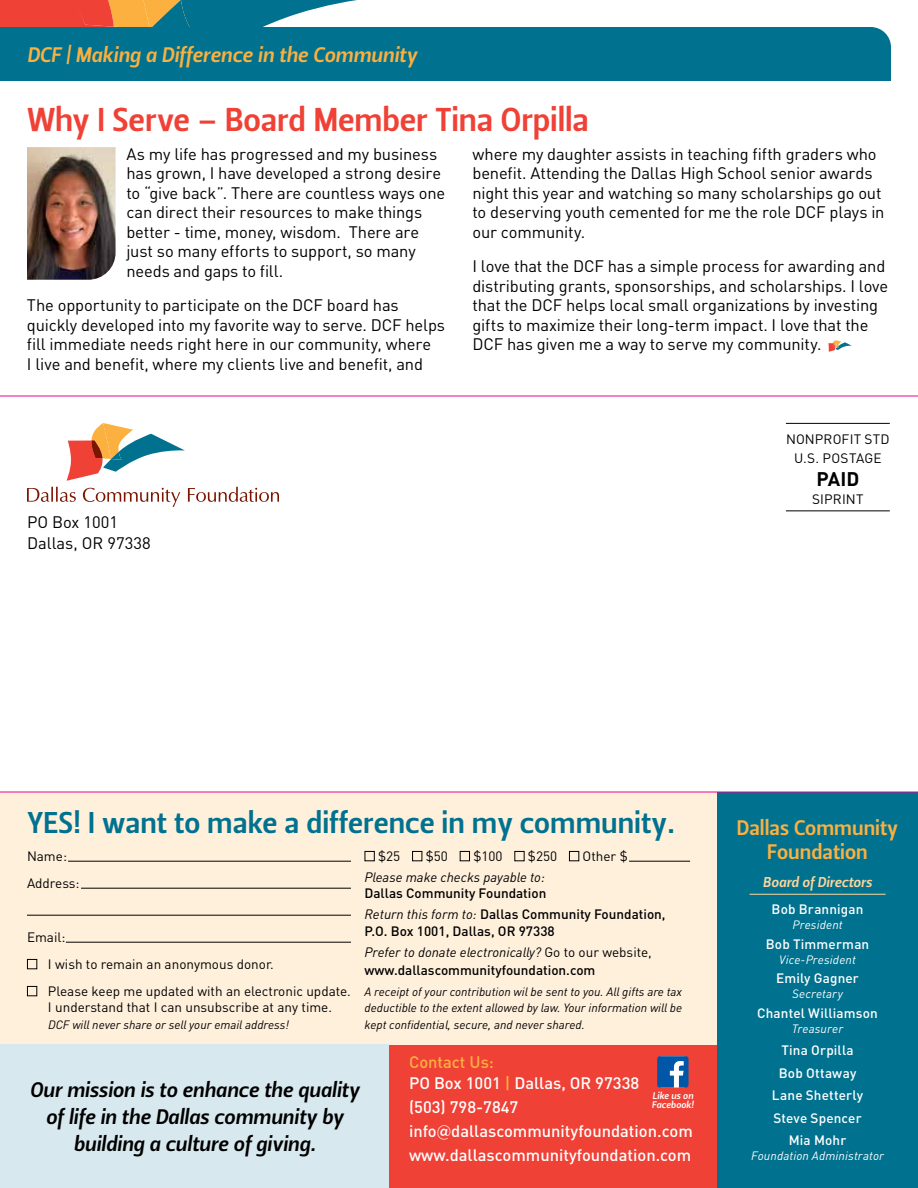
<style>
.page{position:relative;width:918px;height:1188px;background:#fff}
.page>*{position:absolute;margin:0;border:0;box-sizing:border-box;transform-origin:0 0}
.t1{font:33px "Leitura Sans Grot 3";letter-spacing:-.005em;color:#ef4136}
.t2{font:30px "Leitura Sans Grot 3";color:#00728f}
.t3{font:21px/27px "Leitura Sans Italic 3";color:#000;text-align:center}
.t4{font:21px "Leitura Sans Italic 3";color:#fbb040}
.t5{font:21px/24px "Leitura Sans Grot 3";color:#fbb040;text-align:center}
.t6{font:700 19.5px "DINOT";color:#000}
.t7{font:16.5px/19.5px "DINOT";letter-spacing:-.01em;color:#000}
.t8{font:500 16.5px/24px "DINOT";color:#fff}
.t9{font:14.25px "Leitura Sans Italic 3";letter-spacing:.005em;color:#ffd59c}
.t10{font:13.5px/19.5px "DINOT";color:#000;text-align:center}
.t11{font:italic 13.5px/21px "DINOT";color:#000}
.t12{font:500 13.5px/22.5px "DINOT";letter-spacing:.01em;color:#fff;text-align:center}
.t13{font:500 13.5px/21px "DINOT";color:#000}
.t14{font:italic 12px/16.5px "DINOT";color:#000;text-align:justify}
.t15{font:italic 12px "DINOT";letter-spacing:.015em;color:#fff}
.t16{font:9.6px/9.6px "Leitura Sans Italic 3";color:#fff}
.s1{font-style:normal}
.s2{font-weight:400;font-style:italic}
.s3{font-weight:500;font-style:normal}
.s4{color:#fbb040}
.s5{font-family:"Gotham Narrow"}
</style>
<div class="page">
<div style="left:387px;top:1044px;width:330px;height:144px;background:#ef4136"></div>
<svg style="left:27px;top:487px;width:49px;height:15px"></svg>
<svg style="left:83px;top:488px;width:97px;height:19px"></svg>
<svg style="left:188px;top:487px;width:91px;height:15px"></svg>
<svg style="left:67px;top:423px;width:118px;height:58px"></svg>
<svg style="left:0;top:0;width:357px;height:27px;background:#988278"></svg>
<div style="left:0;top:27px;width:891px;height:54px;background:#00728f"></div>
<div style="left:0;top:792px;width:717px;height:252px;background:#fff0dc"></div>
<div style="left:0;top:1044px;width:389px;height:144px;background:#d7e8ee"></div>
<div style="left:717px;top:792px;width:201px;height:396px;background:#00728f"></div>
<svg style="left:657px;top:1056px;width:32px;height:32px"></svg>
<hr style="left:786px;top:423px;width:104px;height:1px;background:#000">
<hr style="left:786px;top:510px;width:104px;height:1px;background:#000">
<hr style="left:68px;top:861px;width:283px;height:1px;background:#000">
<hr style="left:81px;top:888px;width:270px;height:1px;background:#000">
<hr style="left:27px;top:915px;width:324px;height:1px;background:#000">
<hr style="left:66px;top:942px;width:285px;height:1px;background:#000">
<hr style="left:629px;top:861px;width:61px;height:1px;background:#000">
<hr style="left:750px;top:894px;width:136px;height:1px;background:#ffd59c">
<img style="left:27px;top:147px;width:89px;height:133px">
<svg style="left:828px;top:340px;width:24px;height:12px"></svg>
<hr style="left:0;top:396px;width:918px;height:1px;background:#ec008c">
<hr style="left:0;top:792px;width:918px;height:1px;background:#ec008c">
<p class="t4" style="left:27px;top:41px;width:392px">DCF | Making a Difference in the Community</p>
<h1 class="t1" style="left:27px;top:97px;width:564px">Why I Serve – Board Member Tina Orpilla</h1>
<p class="t7" style="left:126px;top:143px;width:320px">As my life has progressed and my business has grown, I have developed a strong desire to “give back”. There are countless ways one can direct their resources to make things better - time, money, wisdom. There are just so many efforts to support, so many needs and gaps to fill.</p>
<p class="t7" style="left:27px;top:295px;width:420px">The opportunity to participate on the DCF board has quickly developed into my favorite way to serve. DCF helps fill immediate needs right here in our community, where<br>I live and benefit, where my clients live and benefit, and</p>
<p class="t7" style="left:27px;top:511px;width:125px;line-height:21px">PO Box 1001<br>Dallas, OR 97338</p>
<p class="t7" style="left:472px;top:143px;width:414px">where my daughter assists in teaching fifth graders who benefit. Attending the Dallas High School senior awards night this year and watching so many scholarships go out to deserving youth cemented for me the role DCF plays in our community.</p>
<p class="t7" style="left:472px;top:256px;width:417px">I love that the DCF has a simple process for awarding and distributing grants, sponsorships, and scholarships. I love that the DCF helps local small organizations by investing gifts to maximize their long-term impact. I love that the DCF has given me a way to serve my community.</p>
<p class="t10" style="left:786px;top:429px;width:105px">NONPROFIT STD<br>U.S. POSTAGE</p>
<p class="t6" style="left:816px;top:466px;width:45px">PAID</p>
<p class="t10" style="left:812px;top:489px;width:53px">SIPRINT</p>
<h2 class="t2" style="left:27px;top:802px;width:650px">YES! I want to make a difference in my community.</h2>
<p class="t10" style="left:27px;top:842px;width:54px;line-height:27px;text-align:left">Name:<br>Address:</p>
<p class="t11" style="left:364px;top:845px;width:265px">■ <span class="s1">$25</span> ■ <span class="s1">$50</span> ■ <span class="s1">$100</span> ■ <span class="s1">$250</span> ■ <span class="s1">Other $<br></span>Please make checks payable to:</p>
<p class="t13" style="left:364px;top:882px;width:303px">Dallas Community Foundation<br><span class="s2">Return this form to:</span> Dallas Community Foundation,</p>
<p class="t11" style="left:364px;top:920px;width:289px"><span class="s3">P.O. Box 1001, Dallas, OR 97338<br></span>Prefer to donate electronically? <span class="s1">Go to our website,</span></p>
<p class="t13" style="left:364px;top:959px;width:232px">www.dallascommunityfoundation.com</p>
<p class="t14" style="left:364px;top:983px;width:319px">A receipt of your contribution wil be sent to you. All gifts are tax deductible to the extent allowed by law. Your information will be kept confidential, secure, and never shared.</p>
<p class="t8" style="left:409px;top:1051px;width:232px;line-height:21px"><span class="s4">Contact Us:<br></span>PO Box 1001 <span class="s4">|</span> Dallas, OR 97338</p>
<p class="t8" style="left:409px;top:1094px;width:285px">(503) 798-7847 info<span class="s5">@</span>dallascommunityfoundation.com www.dallascommunityfoundation.com</p>
<p class="t10" style="left:27px;top:927px;width:40px">Email:</p>
<p class="t10" style="left:27px;top:954px;width:248px">■ I wish to remain an anonymous donor.</p>
<p class="t10" style="left:27px;top:982px;width:325px;line-height:16.5px">■ Please keep me updated with an electronic update.<br>I understand that I can unsubscribe at any time.</p>
<p class="t14" style="left:48px;top:1016px;width:243px">DCF will never share or sell your email address!</p>
<p class="t3" style="left:30px;top:1076px;width:331px">Our mission is to enhance the quality of life in the Dallas community by building a culture of giving.</p>
<p class="t16" style="left:652px;top:1091px;width:43px">Like us on<br>Facebook!</p>
<p class="t5" style="left:737px;top:816px;width:163px">Dallas Community<br>Foundation</p>
<p class="t9" style="left:763px;top:873px;width:111px">Board of Directors</p>
<p class="t12" style="left:772px;top:898px;width:93px">Bob Brannigan</p>
<p class="t15" style="left:792px;top:917px;width:52px">President</p>
<p class="t12" style="left:766px;top:932px;width:105px">Bob Timmerman</p>
<p class="t15" style="left:779px;top:951px;width:78px">Vice-President</p>
<p class="t12" style="left:776px;top:967px;width:84px">Emily Gagner</p>
<p class="t15" style="left:792px;top:986px;width:52px">Secretary</p>
<p class="t12" style="left:757px;top:1001px;width:122px">Chantel Williamson</p>
<p class="t15" style="left:792px;top:1020px;width:53px">Treasurer</p>
<p class="t12" style="left:772px;top:1039px;width:93px">Tina Orpilla<br>Bob Ottaway<br>Lane Shetterly<br>Steve Spencer<br>Mia Mohr</p>
<p class="t15" style="left:751px;top:1148px;width:134px">Foundation Administrator</p>
</div>
